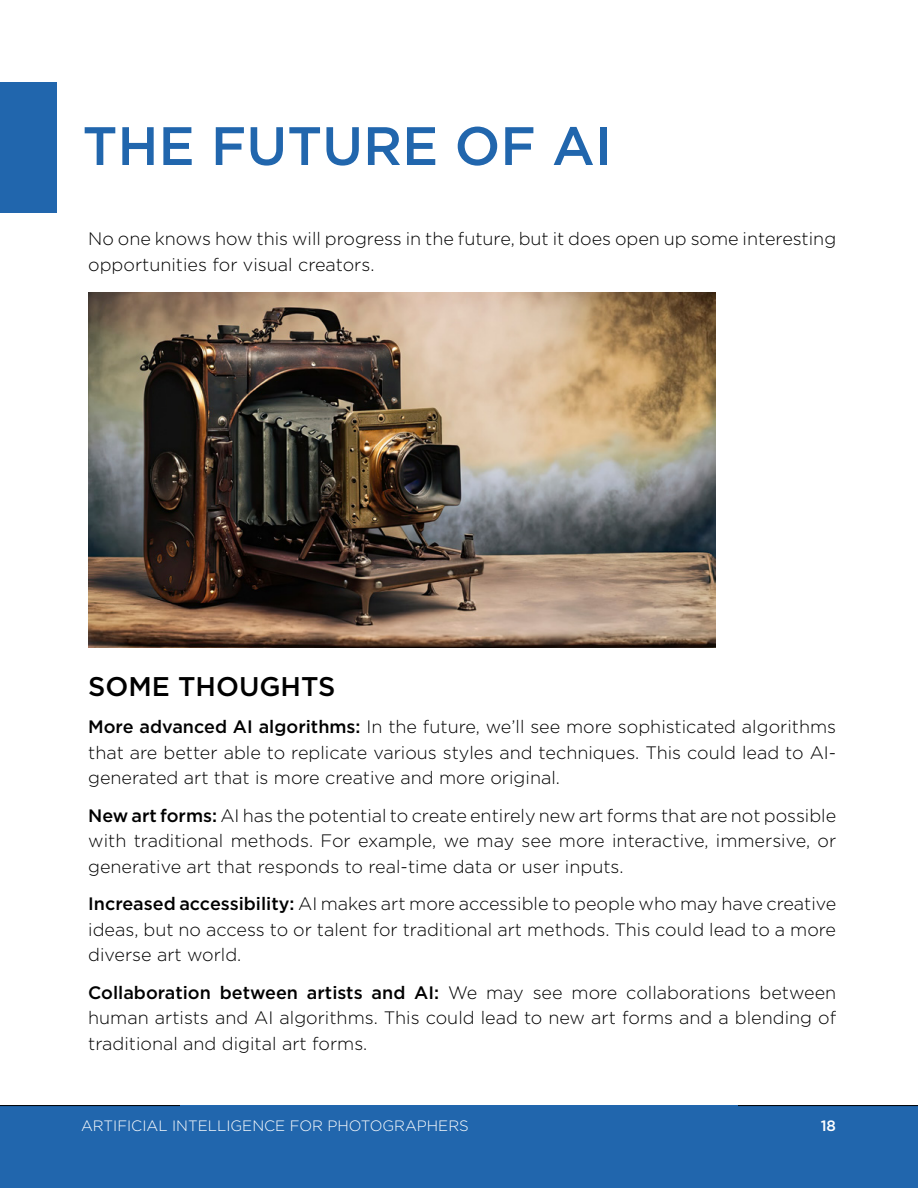
<style>
.page{position:relative;width:918px;height:1188px;background:#fff}
.page>*{position:absolute;margin:0;border:0;box-sizing:border-box;transform-origin:0 0}
.t1{font:500 54px "Gotham";color:#2166ad}
.t2{font:500 27px "Gotham";color:#000}
.t3{font:300 18px/25.5px "Gotham";color:#000;text-align:justify}
.t4{font:300 15px "Gotham";color:#fff}
.t5{font:500 15px "Gotham";color:#fff}
.s1{font-weight:500}
</style>
<div class="page">
<div style="left:0;top:1105px;width:918px;height:83px;background:#2166ad"></div>
<hr style="left:738px;top:1105px;width:180px;height:1px;background:#000">
<hr style="left:0;top:1105px;width:180px;height:1px;background:#000">
<div style="left:0;top:82px;width:57px;height:131px;background:#2166ad"></div>
<img style="left:88px;top:292px;width:628px;height:356px">
<h1 class="t1" style="left:82px;top:111px;width:531px">THE FUTURE OF AI</h1>
<p class="t3" style="left:88px;top:226px;width:750px">No one knows how this will progress in the future, but it does open up some interesting opportunities for visual creators.</p>
<h2 class="t2" style="left:88px;top:668px;width:249px">SOME THOUGHTS</h2>
<p class="t3" style="left:88px;top:714px;width:750px"><span class="s1">More advanced AI algorithms:</span> In the future, we’ll see more sophisticated algorithms that are better able to replicate various styles and techniques. This could lead to AI&shy;generated art that is more creative and more original.</p>
<p class="t3" style="left:88px;top:802px;width:750px"><span class="s1">New art forms:</span> AI has the potential to create entirely new art forms that are not possible with traditional methods. For example, we may see more interactive, immersive, or generative art that responds to real-time data or user inputs.</p>
<p class="t3" style="left:88px;top:891px;width:750px"><span class="s1">Increased accessibility:</span> AI makes art more accessible to people who may have creative ideas, but no access to or talent for traditional art methods. This could lead to a more diverse art world.</p>
<p class="t3" style="left:88px;top:979px;width:750px"><span class="s1">Collaboration between artists and AI:</span> We may see more collaborations between human artists and AI algorithms. This could lead to new art forms and a blending of traditional and digital art forms.</p>
<p class="t4" style="left:81px;top:1117px;width:389px">ARTIFICIAL INTELLIGENCE FOR PHOTOGRAPHERS</p>
<p class="t5" style="left:821px;top:1116px;width:17px">18</p>
</div>
